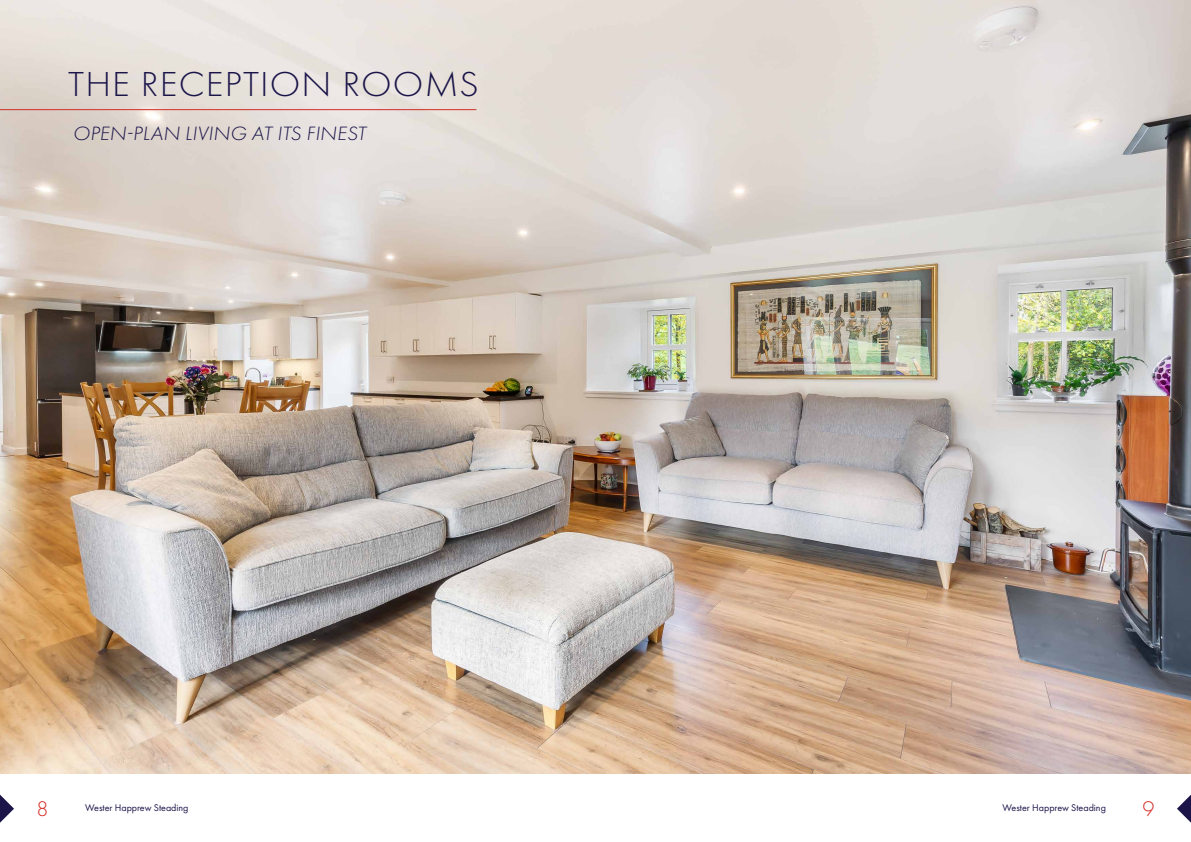
<style>
.page{position:relative;width:1191px;height:842px;background:#fff}
.page>*{position:absolute;margin:0;border:0;box-sizing:border-box;transform-origin:0 0}
.t1{font:300 36px "Futura PT";letter-spacing:.03em;color:#1a1449;scale:1.06 1}
.t2{font:300 22px "Futura PT";color:#d42e29}
.t3{font:italic 300 20px "Futura PT";letter-spacing:.01em;color:#1a1449;scale:1.06 1}
.t4{font:10px "Futura PT";color:#1a1449}
</style>
<div class="page">
<img style="left:0;top:0;width:1191px;height:774px">
<hr style="left:0;top:109px;width:476px;height:1px;background:#d42e29">
<svg style="left:0;top:795px;width:14px;height:28px"></svg>
<svg style="left:1177px;top:795px;width:14px;height:28px"></svg>
<p class="t1" style="left:68px;top:63px;width:389px">THE RECEPTION ROOMS</p>
<p class="t3" style="left:73px;top:122px;width:278px">OPEN-PLAN LIVING AT ITS FINEST</p>
<h2 class="t2" style="left:36px;top:796px;width:14px">8</h2>
<p class="t4" style="left:85px;top:802px;width:105px">Wester Happrew Steading</p>
<p class="t4" style="left:1002px;top:802px;width:105px">Wester Happrew Steading</p>
<h2 class="t2" style="left:1142px;top:796px;width:14px">9</h2>
</div>
